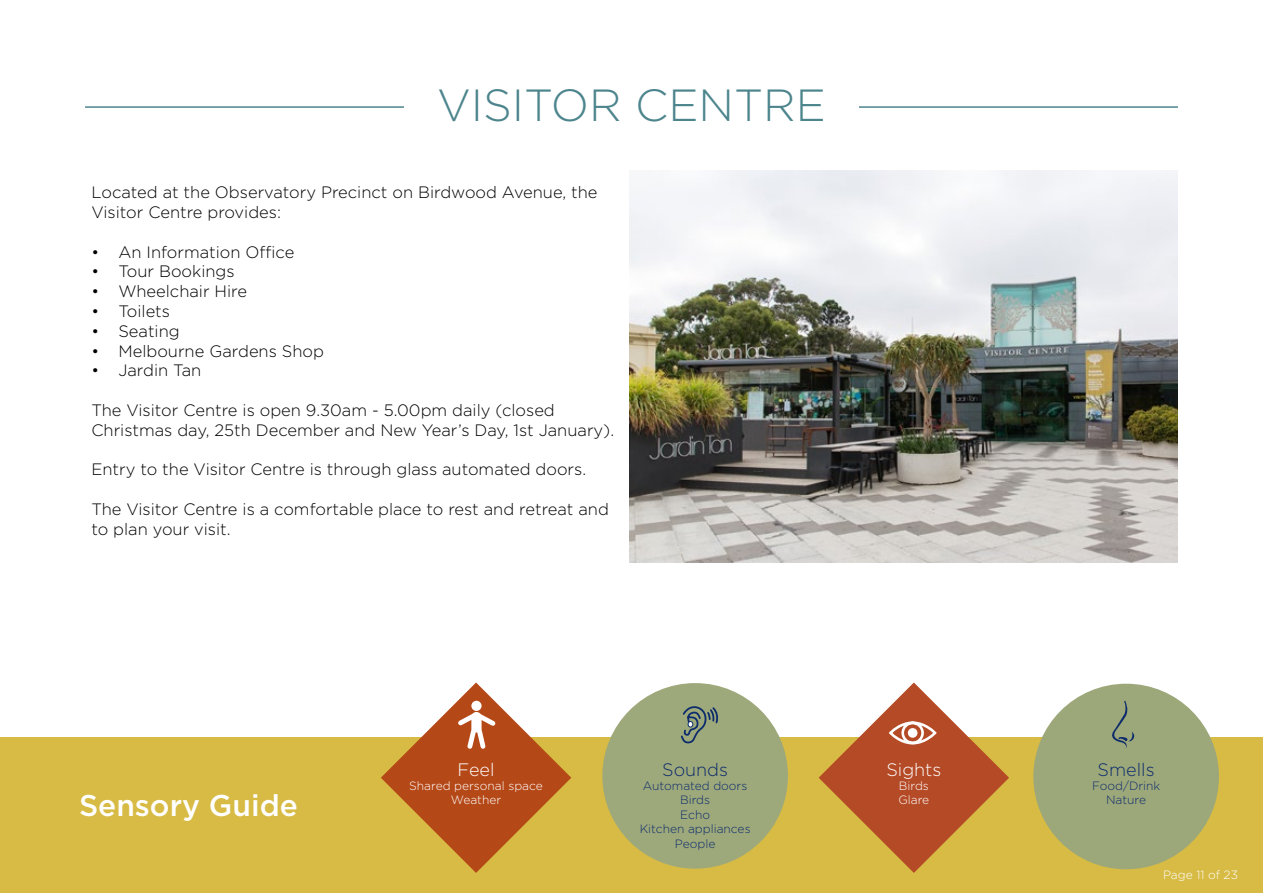
<style>
.page{position:relative;width:1263px;height:893px;background:#fff}
.page>*{position:absolute;margin:0;border:0;box-sizing:border-box;transform-origin:0 0}
.t1{font:300 45px "Gotham";color:#4d858d}
.t2{font:500 30px "Gotham";color:#fff}
.t3{font:300 18px "Gotham";color:#0d2c6c}
.t4{font:300 18px "Gotham";color:#fff}
.t5{font:300 16.5px/19.8px "Gotham";color:#000}
.t6{font:300 12px/14.4px "Gotham";color:#0d2c6c;text-align:center}
.t7{font:300 12px/14.4px "Gotham";color:#fff;text-align:center}
</style>
<div class="page">
<div style="left:0;top:738px;width:1263px;height:155px;background:#d7bb44"></div>
<div style="left:602px;top:683px;width:186px;height:186px;background:#9ea97b;border-radius:50%"></div>
<div style="left:1033px;top:684px;width:186px;height:185px;background:#9da87a;border-radius:50%"></div>
<svg style="left:381px;top:682px;width:190px;height:191px"></svg>
<svg style="left:681px;top:706px;width:37px;height:37px"></svg>
<svg style="left:819px;top:682px;width:190px;height:191px"></svg>
<div style="left:908px;top:728px;width:9px;height:10px;background:#fff;border-radius:50%"></div>
<svg style="left:1112px;top:701px;width:22px;height:47px"></svg>
<img style="left:629px;top:170px;width:549px;height:393px">
<hr style="left:85px;top:106px;width:319px;height:2px;background:#4d858d">
<hr style="left:859px;top:106px;width:319px;height:2px;background:#4d858d">
<h1 class="t1" style="left:437px;top:77px;width:390px">VISITOR CENTRE</h1>
<p class="t5" style="left:91px;top:182px;width:508px">Located at the Observatory Precinct on Birdwood Avenue, the<br>Visitor Centre provides:</p>
<p class="t5" style="left:91px;top:241px;width:204px">• An Information Office</p>
<p class="t5" style="left:91px;top:261px;width:145px">• Tour Bookings</p>
<p class="t5" style="left:91px;top:281px;width:157px">• Wheelchair Hire</p>
<p class="t5" style="left:91px;top:301px;width:80px">• Toilets</p>
<p class="t5" style="left:91px;top:321px;width:90px">• Seating</p>
<p class="t5" style="left:91px;top:340px;width:234px">• Melbourne Gardens Shop</p>
<p class="t5" style="left:91px;top:360px;width:111px">• Jardin Tan</p>
<p class="t5" style="left:91px;top:400px;width:524px">The Visitor Centre is open 9.30am - 5.00pm daily (closed<br>Christmas day, 25th December and New Year’s Day, 1st January).</p>
<p class="t5" style="left:91px;top:459px;width:496px">Entry to the Visitor Centre is through glass automated doors.</p>
<p class="t5" style="left:91px;top:499px;width:519px">The Visitor Centre is a comfortable place to rest and retreat and to plan your visit.</p>
<h2 class="t2" style="left:79px;top:786px;width:220px">Sensory Guide</h2>
<p class="t4" style="left:457px;top:758px;width:39px">Feel</p>
<p class="t7" style="left:409px;top:778px;width:135px">Shared personal space<br>Weather</p>
<p class="t3" style="left:662px;top:758px;width:67px">Sounds</p>
<p class="t6" style="left:640px;top:778px;width:112px">Automated doors<br>Birds<br>Echo<br>Kitchen appliances<br>People</p>
<p class="t4" style="left:886px;top:758px;width:57px">Sights</p>
<p class="t7" style="left:898px;top:778px;width:32px;text-align:left">Birds<br>Glare</p>
<p class="t3" style="left:1097px;top:758px;width:59px">Smells</p>
<p class="t6" style="left:1092px;top:778px;width:70px">Food/Drink<br>Nature</p>
<p class="t7" style="left:1163px;top:867px;width:76px">Page 11 of 23</p>
</div>
